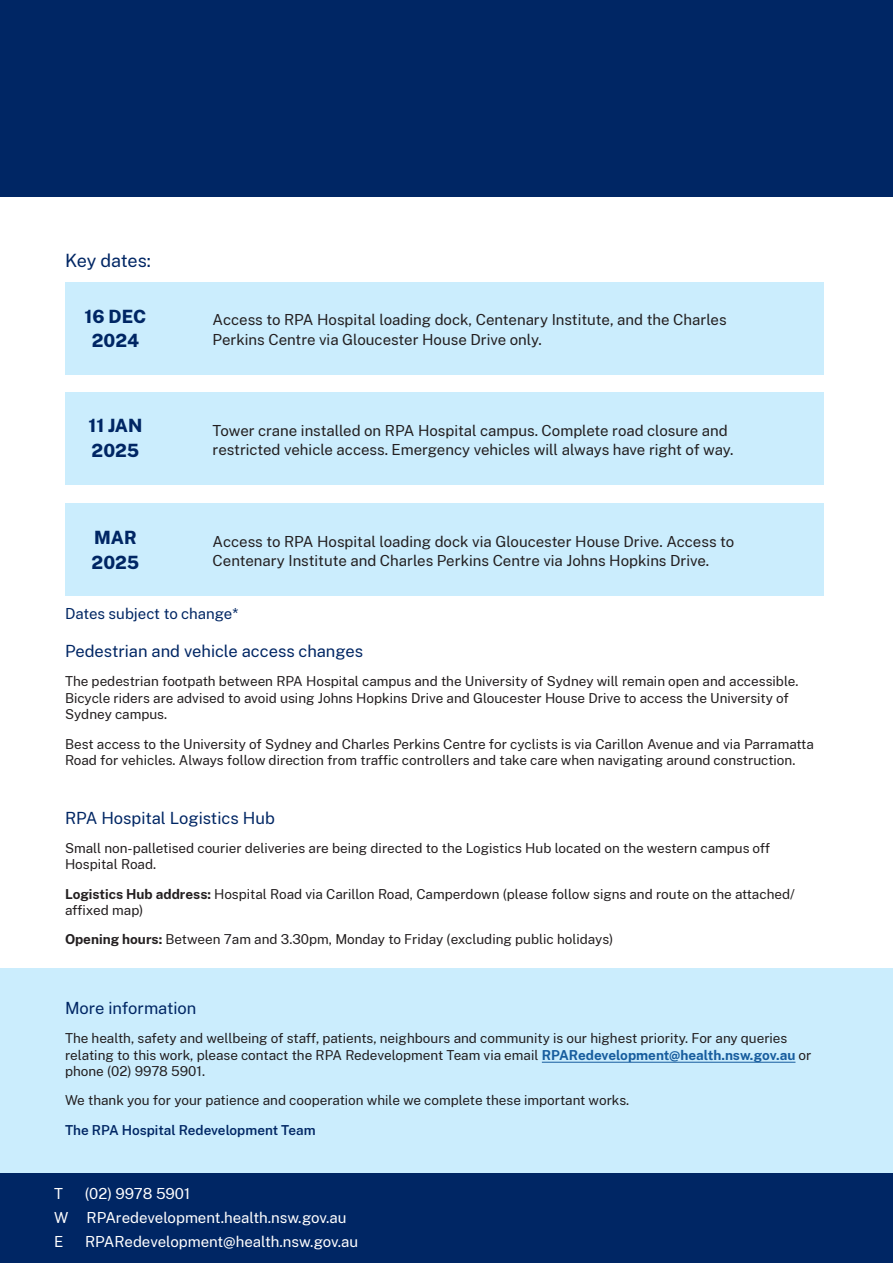
<style>
.page{position:relative;width:893px;height:1263px;background:#fff}
.page>*{position:absolute;margin:0;border:0;box-sizing:border-box;transform-origin:0 0}
.t1{font:800 18px "Public Sans";color:#002664}
.t2{font:18px "Public Sans";letter-spacing:-.01em;color:#002664}
.t3{font:16.5px "Public Sans";color:#002664}
.t4{font:15px/19.5px "Public Sans";color:#231f20}
.t5{font:15px "Public Sans";color:#fff}
.t6{font:15px "Public Sans";color:#002663}
.t7{font:13.5px/16.5px "Public Sans";color:#231f20}
.t8{font:600 13.5px "Public Sans";color:#002664}
.s1{font-weight:700}
.s2{font-weight:700;color:#175d9e}
</style>
<div class="page">
<div style="left:0;top:968px;width:893px;height:205px;background:#cbedfd"></div>
<div style="left:65px;top:503px;width:758px;height:93px;background:#cbedfd"></div>
<hr style="left:542px;top:1062px;width:253px;height:1px;background:#175d9e">
<div style="left:0;top:1173px;width:893px;height:90px;background:#002664"></div>
<div style="left:65px;top:282px;width:758px;height:93px;background:#cbedfd"></div>
<div style="left:65px;top:393px;width:758px;height:92px;background:#cbedfd"></div>
<div style="left:0;top:0;width:893px;height:197px;background:#002664"></div>
<p class="t2" style="left:65px;top:247px;width:87px">Key dates:</p>
<p class="t1" style="left:85px;top:303px;width:63px">16 DEC</p>
<p class="t1" style="left:92px;top:327px;width:49px">2024</p>
<p class="t4" style="left:213px;top:309px;width:515px">Access to RPA Hospital loading dock, Centenary Institute, and the Charles<br>Perkins Centre via Gloucester House Drive only.</p>
<p class="t1" style="left:89px;top:412px;width:55px">11 JAN</p>
<p class="t1" style="left:92px;top:436px;width:49px">2025</p>
<p class="t4" style="left:213px;top:420px;width:522px">Tower crane installed on RPA Hospital campus. Complete road closure and restricted vehicle access. Emergency vehicles will always have right of way.</p>
<p class="t1" style="left:94px;top:524px;width:44px">MAR</p>
<p class="t1" style="left:92px;top:549px;width:49px">2025</p>
<p class="t4" style="left:213px;top:531px;width:523px">Access to RPA Hospital loading dock via Gloucester House Drive. Access to<br>Centenary Institute and Charles Perkins Centre via Johns Hopkins Drive.</p>
<p class="t6" style="left:65px;top:603px;width:175px">Dates subject to change*</p>
<p class="t3" style="left:65px;top:639px;width:300px">Pedestrian and vehicle access changes</p>
<p class="t7" style="left:65px;top:672px;width:735px">The pedestrian footpath between RPA Hospital campus and the University of Sydney will remain open and accessible.<br>Bicycle riders are advised to avoid using Johns Hopkins Drive and Gloucester House Drive to access the University of<br>Sydney campus.</p>
<p class="t7" style="left:65px;top:735px;width:750px">Best access to the University of Sydney and Charles Perkins Centre for cyclists is via Carillon Avenue and via Parramatta<br>Road for vehicles. Always follow direction from traffic controllers and take care when navigating around construction.</p>
<p class="t3" style="left:65px;top:806px;width:211px">RPA Hospital Logistics Hub</p>
<p class="t7" style="left:65px;top:839px;width:707px">Small non-palletised courier deliveries are being directed to the Logistics Hub located on the western campus off<br>Hospital Road.</p>
<p class="t7" style="left:65px;top:885px;width:731px"><span class="s1">Logistics Hub address:</span> Hospital Road via Carillon Road, Camperdown (please follow signs and route on the attached/ affixed map)</p>
<p class="t7" style="left:65px;top:930px;width:550px"><span class="s1">Opening hours:</span> Between 7am and 3.30pm, Monday to Friday (excluding public holidays)</p>
<p class="t3" style="left:65px;top:996px;width:133px">More information</p>
<p class="t7" style="left:65px;top:1029px;width:748px">The health, safety and wellbeing of staff, patients, neighbours and community is our highest priority. For any queries relating to this work, please contact the RPA Redevelopment Team via email <span class="s2">RPARedevelopment@health.nsw.gov.au</span> or phone (02) 9978 5901.</p>
<p class="t7" style="left:65px;top:1092px;width:566px">We thank you for your patience and cooperation while we complete these important works.</p>
<p class="t8" style="left:65px;top:1120px;width:252px">The RPA Hospital Redevelopment Team</p>
<p class="t5" style="left:54px;top:1183px;width:10px">T</p>
<p class="t5" style="left:85px;top:1183px;width:107px">(02) 9978 5901</p>
<p class="t5" style="left:54px;top:1207px;width:294px">W RPAredevelopment.health.nsw.gov.au</p>
<p class="t5" style="left:54px;top:1231px;width:11px">E</p>
<p class="t5" style="left:85px;top:1231px;width:275px">RPARedevelopment@health.nsw.gov.au</p>
</div>
